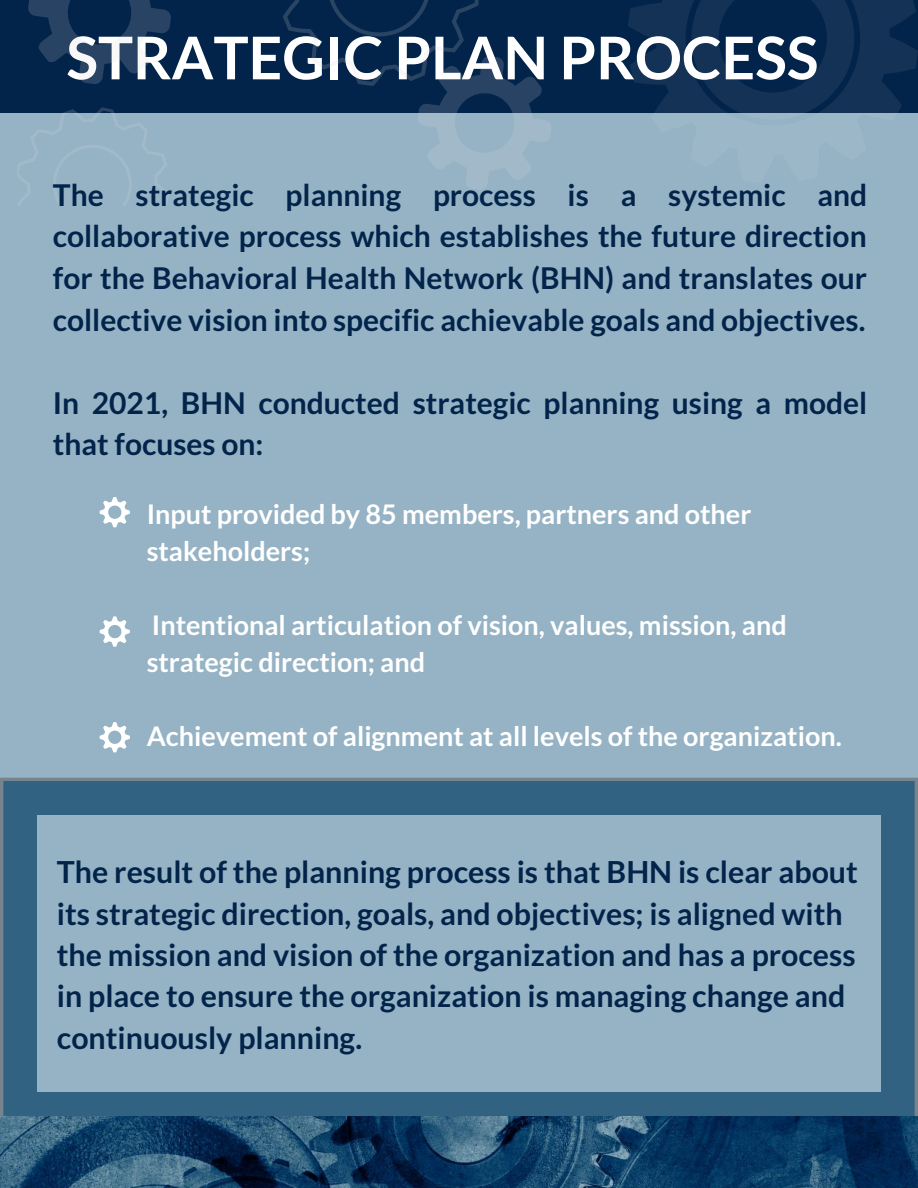
<style>
.page{position:relative;width:918px;height:1188px;background:#95b3c5}
.page>*{position:absolute;margin:0;border:0;box-sizing:border-box;transform-origin:0 0}
.t1{font:700 58.95px "Lato";color:#fff}
.t2{font:700 30.3px/41.4px "Lato";color:#03244a}
.t3{font:700 30px/41.7px "Lato";color:#03244a;text-align:justify}
.t4{font:700 27px/37.2px "Lato";color:#fff}
</style>
<div class="page">
<div style="left:0;top:0;width:918px;height:112px;background:#03244a"></div>
<svg style="left:628px;top:0;width:290px;height:113px;fill:#133256"></svg>
<svg style="left:691px;top:0;width:163px;height:113px"></svg>
<svg style="left:0;top:0;width:199px;height:205px"></svg>
<svg style="left:277px;top:0;width:301px;height:189px"></svg>
<img style="left:0;top:1129px;width:918px;height:59px">
<svg style="left:100px;top:497px;width:30px;height:30px"></svg>
<svg style="left:100px;top:616px;width:30px;height:31px"></svg>
<svg style="left:100px;top:722px;width:30px;height:30px"></svg>
<svg style="left:0;top:778px;width:918px;height:351px;background:#33607e"></svg>
<div style="left:37px;top:815px;width:844px;height:277px;background:#95b3c5"></div>
<h1 class="t1" style="left:66px;top:21px;width:754px">STRATEGIC PLAN PROCESS</h1>
<p class="t3" style="left:53px;top:173px;width:816px">The strategic planning process is a systemic and collaborative process which establishes the future direction for the Behavioral Health Network (BHN) and translates our collective vision into specific achievable goals and objectives.</p>
<p class="t3" style="left:53px;top:381px;width:816px">In 2021, BHN conducted strategic planning using a model that focuses on:</p>
<p class="t4" style="left:147px;top:495px;width:606px">Input provided by 85 members, partners and other stakeholders;</p>
<p class="t4" style="left:147px;top:606px;width:642px">Intentional articulation of vision, values, mission, and strategic direction; and</p>
<p class="t4" style="left:147px;top:717px;width:697px">Achievement of alignment at all levels of the organization.</p>
<p class="t2" style="left:57px;top:851px;width:803px">The result of the planning process is that BHN is clear about its strategic direction, goals, and objectives; is aligned with the mission and vision of the organization and has a process in place to ensure the organization is managing change and continuously planning.</p>
</div>
